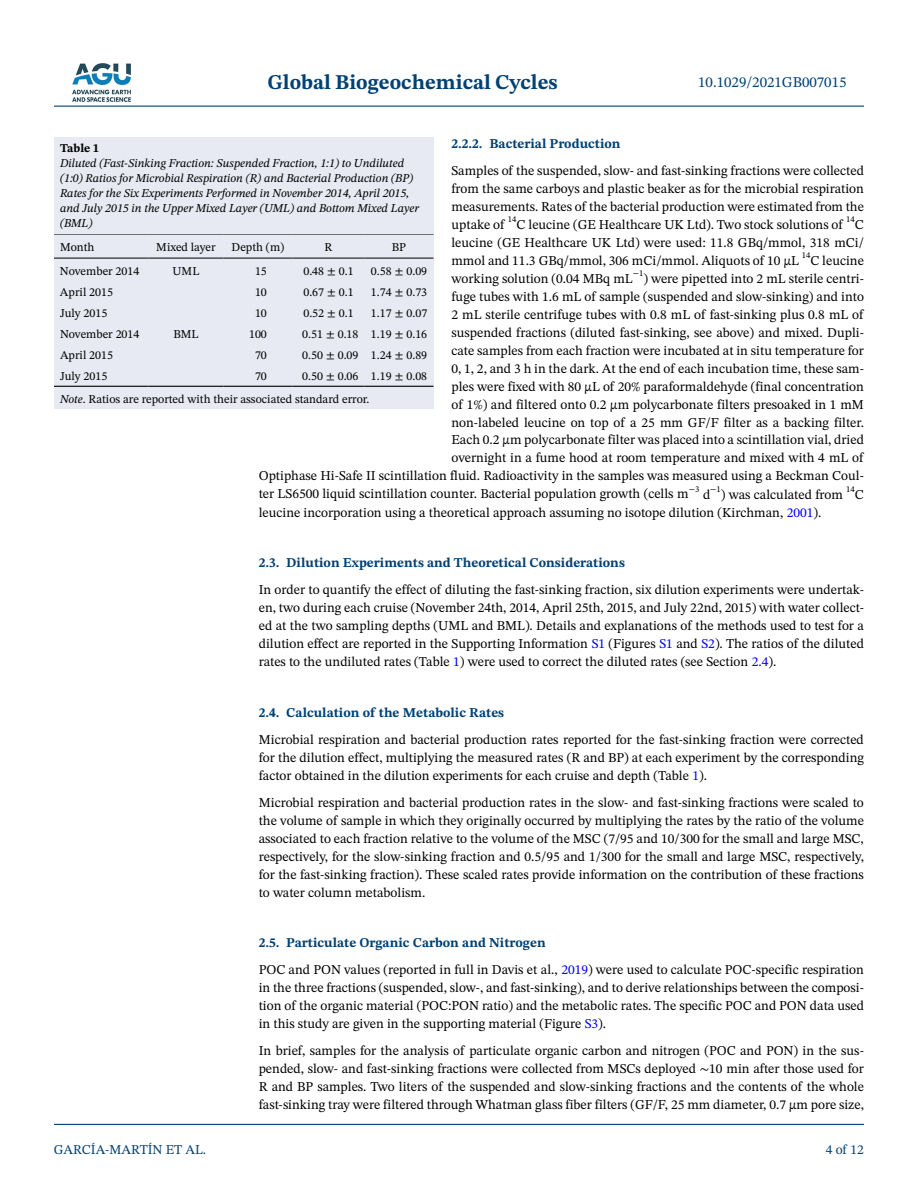
<style>
.page{position:relative;width:918px;height:1188px;background:#fff}
.page>*{position:absolute;margin:0;border:0;box-sizing:border-box;transform-origin:0 0}
.t1{font:700 21px "STIX Two Text";color:#004174}
.t2{font:15px "STIX Two Text";color:#004174}
.t3{font:13.5px/18px "STIX Two Text";color:#000;text-align:justify}
.t4{font:700 13.5px "STIX Two Text";color:#004174}
.t5{font:13.5px "STIX Two Text";color:#004174}
.t6{font:12px/22.6px "STIX Two Text";color:#000}
.t7{font:italic 12px/15px "STIX Two Text";color:#000}
.t8{font:700 12px "STIX Two Text";color:#000}
.s1{color:#00f}
.s2{font-style:italic}
.s3{font-weight:700;color:#004174}
.s4{font-family:"STIX Two Math"}
</style>
<div class="page">
<hr style="left:54px;top:106px;width:810px;height:1px;background:#004174">
<hr style="left:54px;top:1124px;width:810px;height:1px;background:#004174">
<img style="left:72px;top:63px;width:59px;height:39px">
<div style="left:54px;top:233px;width:380px;height:176px;background:#e7eaf2"></div>
<hr style="left:54px;top:233px;width:94px;height:2px;background:#000">
<hr style="left:54px;top:258px;width:94px;height:1px;background:#000">
<hr style="left:148px;top:233px;width:76px;height:2px;background:#000">
<hr style="left:148px;top:258px;width:76px;height:1px;background:#000">
<hr style="left:224px;top:233px;width:68px;height:2px;background:#000">
<hr style="left:224px;top:258px;width:68px;height:1px;background:#000">
<hr style="left:292px;top:233px;width:72px;height:2px;background:#000">
<hr style="left:292px;top:258px;width:72px;height:1px;background:#000">
<hr style="left:364px;top:233px;width:70px;height:2px;background:#000">
<hr style="left:364px;top:258px;width:70px;height:1px;background:#000">
<hr style="left:54px;top:386px;width:94px;height:1px;background:#000">
<hr style="left:148px;top:386px;width:76px;height:1px;background:#000">
<hr style="left:224px;top:386px;width:68px;height:1px;background:#000">
<hr style="left:292px;top:386px;width:72px;height:1px;background:#000">
<hr style="left:364px;top:386px;width:70px;height:1px;background:#000">
<div style="left:54px;top:137px;width:380px;height:96px;background:#e7eaf2"></div>
<h1 class="t1" style="left:267px;top:67px;width:292px">Global Biogeochemical Cycles</h1>
<p class="t2" style="left:698px;top:72px;width:150px">10.1029/2021GB007015</p>
<p class="t4" style="left:452px;top:133px;width:171px">2.2.2. Bacterial Production</p>
<p class="t3" style="left:452px;top:161px;width:414px">Samples of the suspended, slow- and fast-sinking fractions were collected</p>
<p class="t3" style="left:452px;top:179px;width:414px">from the same carboys and plastic beaker as for the microbial respiration</p>
<p class="t3" style="left:452px;top:197px;width:414px">measurements. Rates of the bacterial production were estimated from the</p>
<p class="t3" style="left:452px;top:215px;width:414px">uptake of <sup>14</sup>C leucine (GE Healthcare UK Ltd). Two stock solutions of <sup>14</sup>C</p>
<p class="t3" style="left:451px;top:233px;width:414px">leucine (GE Healthcare UK Ltd) were used: 11.8 GBq/mmol, 318 mCi/</p>
<p class="t3" style="left:451px;top:251px;width:414px">mmol and 11.3 GBq/mmol, 306 mCi/mmol. Aliquots of 10 μL <sup>14</sup>C leucine</p>
<p class="t3" style="left:452px;top:269px;width:414px">working solution (0.04 MBq mL<sup>−1</sup>) were pipetted into 2 mL sterile centri-</p>
<p class="t3" style="left:451px;top:287px;width:414px">fuge tubes with 1.6 mL of sample (suspended and slow-sinking) and into</p>
<p class="t3" style="left:451px;top:305px;width:413px">2 mL sterile centrifuge tubes with 0.8 mL of fast-sinking plus 0.8 mL of</p>
<p class="t3" style="left:451px;top:323px;width:414px">suspended fractions (diluted fast-sinking, see above) and mixed. Dupli-</p>
<p class="t3" style="left:451px;top:341px;width:414px">cate samples from each fraction were incubated at in situ temperature for</p>
<p class="t3" style="left:451px;top:359px;width:414px">0, 1, 2, and 3 h in the dark. At the end of each incubation time, these sam-</p>
<p class="t3" style="left:451px;top:377px;width:414px">ples were fixed with 80 μL of 20% paraformaldehyde (final concentration</p>
<p class="t3" style="left:451px;top:395px;width:414px">of 1%) and filtered onto 0.2 μm polycarbonate filters presoaked in 1 mM</p>
<p class="t3" style="left:451px;top:413px;width:414px">non-labeled leucine on top of a 25 mm GF/F filter as a backing filter.</p>
<p class="t3" style="left:451px;top:431px;width:414px">Each 0.2 μm polycarbonate filter was placed into a scintillation vial, dried</p>
<p class="t3" style="left:451px;top:449px;width:413px">overnight in a fume hood at room temperature and mixed with 4 mL of</p>
<p class="t3" style="left:259px;top:467px;width:607px">Optiphase Hi-Safe II scintillation fluid. Radioactivity in the samples was measured using a Beckman Coul-</p>
<p class="t3" style="left:259px;top:485px;width:607px">ter LS6500 liquid scintillation counter. Bacterial population growth (cells m<sup>−3</sup> d<sup>−1</sup>) was calculated from <sup>14</sup>C</p>
<p class="t3" style="left:259px;top:503px;width:564px">leucine incorporation using a theoretical approach assuming no isotope dilution (Kirchman, <span class="s1">2001</span>).</p>
<p class="t4" style="left:259px;top:553px;width:368px">2.3. Dilution Experiments and Theoretical Considerations</p>
<p class="t3" style="left:259px;top:581px;width:607px">In order to quantify the effect of diluting the fast-sinking fraction, six dilution experiments were undertak&shy;en, two during each cruise (November 24th, 2014, April 25th, 2015, and July 22nd, 2015) with water collect&shy;ed at the two sampling depths (UML and BML). Details and explanations of the methods used to test for a dilution effect are reported in the Supporting Information <span class="s1">S1</span> (Figures <span class="s1">S1</span> and <span class="s1">S2</span>). The ratios of the diluted rates to the undiluted rates (Table <span class="s1">1</span>) were used to correct the diluted rates (see Section <span class="s1">2.4</span>).</p>
<p class="t4" style="left:259px;top:703px;width:247px">2.4. Calculation of the Metabolic Rates</p>
<p class="t3" style="left:259px;top:730px;width:607px">Microbial respiration and bacterial production rates reported for the fast-sinking fraction were corrected for the dilution effect, multiplying the measured rates (R and BP) at each experiment by the corresponding factor obtained in the dilution experiments for each cruise and depth (Table <span class="s1">1</span>).</p>
<p class="t3" style="left:259px;top:793px;width:607px">Microbial respiration and bacterial production rates in the slow- and fast-sinking fractions were scaled to the volume of sample in which they originally occurred by multiplying the rates by the ratio of the volume associated to each fraction relative to the volume of the MSC (7/95 and 10/300 for the small and large MSC, respectively, for the slow-sinking fraction and 0.5/95 and 1/300 for the small and large MSC, respectively, for the fast-sinking fraction). These scaled rates provide information on the contribution of these fractions to water column metabolism.</p>
<p class="t8" style="left:60px;top:140px;width:41px">Table 1</p>
<p class="t7" style="left:60px;top:156px;width:360px">Diluted (Fast-Sinking Fraction: Suspended Fraction, 1:1) to Undiluted (1:0) Ratios for Microbial Respiration (R) and Bacterial Production (BP)<br>Rates for the Six Experiments Performed in November 2014, April 2015, and July 2015 in the Upper Mixed Layer (UML) and Bottom Mixed Layer (BML)</p>
<p class="t6" style="left:60px;top:235px;width:36px">Month</p>
<p class="t6" style="left:156px;top:235px;width:61px">Mixed layer</p>
<p class="t6" style="left:232px;top:235px;width:54px">Depth (m)</p>
<p class="t6" style="left:325px;top:235px;width:9px">R</p>
<p class="t6" style="left:392px;top:235px;width:16px">BP</p>
<p class="t6" style="left:60px;top:259px;width:81px">November 2014</p>
<p class="t6" style="left:173px;top:259px;width:28px">UML</p>
<p class="t6" style="left:255px;top:259px;width:13px">15</p>
<p class="t6" style="left:303px;top:259px;width:52px">0.48 ± 0.1</p>
<p class="t6" style="left:371px;top:259px;width:58px">0.58 ± 0.09</p>
<p class="t6" style="left:60px;top:280px;width:55px">April 2015</p>
<p class="t6" style="left:255px;top:280px;width:13px">10</p>
<p class="t6" style="left:303px;top:280px;width:52px">0.67 ± 0.1</p>
<p class="t6" style="left:371px;top:280px;width:58px">1.74 ± 0.73</p>
<p class="t6" style="left:60px;top:301px;width:49px">July 2015</p>
<p class="t6" style="left:255px;top:301px;width:13px">10</p>
<p class="t6" style="left:303px;top:301px;width:52px">0.52 ± 0.1</p>
<p class="t6" style="left:371px;top:301px;width:58px">1.17 ± 0.07</p>
<p class="t6" style="left:60px;top:323px;width:81px">November 2014</p>
<p class="t6" style="left:173px;top:323px;width:27px">BML</p>
<p class="t6" style="left:249px;top:323px;width:19px">100</p>
<p class="t6" style="left:302px;top:323px;width:127px">0.51 ± 0.18 1.19 ± 0.16</p>
<p class="t6" style="left:60px;top:344px;width:55px">April 2015</p>
<p class="t6" style="left:255px;top:344px;width:13px">70</p>
<p class="t6" style="left:302px;top:344px;width:127px">0.50 ± 0.09 1.24 ± 0.89</p>
<p class="t6" style="left:60px;top:365px;width:49px">July 2015</p>
<p class="t6" style="left:255px;top:365px;width:13px">70</p>
<p class="t6" style="left:60px;top:365px;width:369px;text-indent:242px">0.50 ± 0.06 1.19 ± 0.08<br><span class="s2">Note</span>. Ratios are reported with their associated standard error.</p>
<p class="t5" style="left:54px;top:1140px;width:154px">GARCÍA-MARTÍN ET AL.</p>
<p class="t3" style="left:259px;top:929px;width:607px;line-height:27px"><span class="s3">2.5. Particulate Organic Carbon and Nitrogen<br></span>POC and PON values (reported in full in Davis et al., <span class="s1">2019</span>) were used to calculate POC-specific respiration</p>
<p class="t3" style="left:259px;top:979px;width:607px">in the three fractions (suspended, slow-, and fast-sinking), and to derive relationships between the composi&shy;tion of the organic material (POC:PON ratio) and the metabolic rates. The specific POC and PON data used in this study are given in the supporting material (Figure <span class="s1">S3</span>).</p>
<p class="t3" style="left:259px;top:1042px;width:607px">In brief, samples for the analysis of particulate organic carbon and nitrogen (POC and PON) in the sus&shy;pended, slow- and fast-sinking fractions were collected from MSCs deployed <span class="s4">∼</span>10 min after those used for R and BP samples. Two liters of the suspended and slow-sinking fractions and the contents of the whole fast-sinking tray were filtered through Whatman glass fiber filters (GF/F, 25 mm diameter, 0.7 μm pore size,</p>
<p class="t5" style="left:826px;top:1140px;width:40px">4 of 12</p>
</div>
